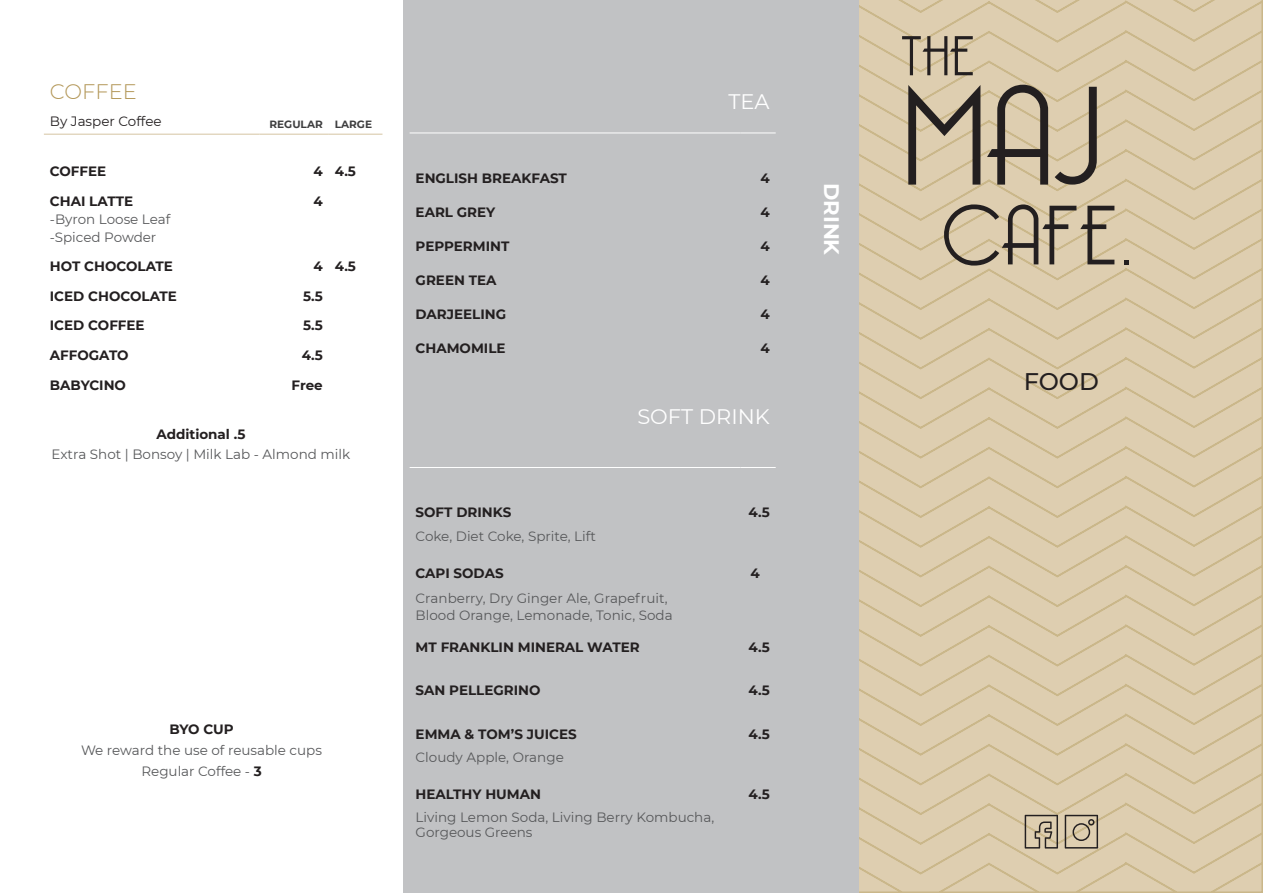
<style>
.page{position:relative;width:1263px;height:893px;background:#fff}
.page>*{position:absolute;margin:0;border:0;box-sizing:border-box;transform-origin:0 0}
.t1{font:500 24px "Montserrat";color:#231f20}
.t2{font:21px "Montserrat";color:#fff}
.t3{font:300 21px "Montserrat";color:#b39758}
.t4{font:700 21px "Montserrat";color:#fff}
.t5{font:700 13.5px "Montserrat";color:#231f20}
.t6{font:13.5px/18px "Montserrat";color:#57585a}
.t7{font:13.5px "Montserrat";color:#231f20}
.t8{font:700 10.5px "Montserrat";color:#3e3e3f}
.s1{font-weight:700;color:#231f20}
</style>
<div class="page">
<svg style="left:859px;top:0;width:404px;height:893px"></svg>
<div style="left:403px;top:0;width:456px;height:893px;background:#c1c2c4"></div>
<hr style="left:44px;top:134px;width:215px;height:1px;background:#d5c5a2">
<hr style="left:259px;top:134px;width:70px;height:1px;background:#d5c5a2">
<hr style="left:329px;top:134px;width:53px;height:1px;background:#d5c5a2">
<hr style="left:410px;top:133px;width:330px;height:1px;background:#fff">
<hr style="left:740px;top:133px;width:36px;height:1px;background:#fff">
<hr style="left:410px;top:467px;width:330px;height:1px;background:#fff">
<hr style="left:740px;top:467px;width:36px;height:1px;background:#fff">
<svg style="left:1065px;top:815px;width:33px;height:33px"></svg>
<svg style="left:1025px;top:815px;width:33px;height:33px"></svg>
<svg style="left:902px;top:36px;width:71px;height:39px"></svg>
<svg style="left:908px;top:85px;width:72px;height:100px"></svg>
<svg style="left:987px;top:85px;width:61px;height:100px"></svg>
<svg style="left:1055px;top:87px;width:42px;height:98px"></svg>
<svg style="left:944px;top:204px;width:170px;height:62px"></svg>
<svg style="left:1124px;top:260px;width:5px;height:4px"></svg>
<h2 class="t3" style="left:50px;top:77px;width:88px">COFFEE</h2>
<p class="t7" style="left:50px;top:112px;width:113px">By Jasper Coffee</p>
<p class="t8" style="left:270px;top:117px;width:104px">REGULAR LARGE</p>
<p class="t5" style="left:50px;top:162px;width:58px">COFFEE</p>
<p class="t5" style="left:313px;top:162px;width:44px">4 4.5</p>
<p class="t5" style="left:50px;top:191px;width:85px">CHAI LATTE</p>
<p class="t6" style="left:50px;top:210px;width:122px">-Byron Loose Leaf -Spiced Powder</p>
<p class="t5" style="left:313px;top:191px;width:11px">4</p>
<p class="t5" style="left:50px;top:257px;width:125px">HOT CHOCOLATE</p>
<p class="t5" style="left:313px;top:257px;width:44px">4 4.5</p>
<p class="t5" style="left:50px;top:286px;width:129px">ICED CHOCOLATE</p>
<p class="t5" style="left:303px;top:286px;width:21px">5.5</p>
<p class="t5" style="left:50px;top:316px;width:96px">ICED COFFEE</p>
<p class="t5" style="left:303px;top:316px;width:21px">5.5</p>
<p class="t5" style="left:50px;top:345px;width:80px">AFFOGATO</p>
<p class="t5" style="left:302px;top:345px;width:23px">4.5</p>
<p class="t5" style="left:50px;top:375px;width:78px">BABYCINO</p>
<p class="t5" style="left:292px;top:375px;width:33px">Free</p>
<p class="t5" style="left:156px;top:425px;width:90px">Additional .5</p>
<p class="t6" style="left:52px;top:445px;width:300px">Extra Shot | Bonsoy | Milk Lab - Almond milk</p>
<p class="t5" style="left:169px;top:720px;width:66px">BYO CUP</p>
<p class="t6" style="left:81px;top:739px;width:243px;line-height:21px;text-align:center">We reward the use of reusable cups<br>Regular Coffee - <span class="s1">3</span></p>
<h2 class="t2" style="left:728px;top:87px;width:43px">TEA</h2>
<p class="t5" style="left:416px;top:168px;width:153px">ENGLISH BREAKFAST</p>
<p class="t5" style="left:760px;top:168px;width:11px">4</p>
<p class="t5" style="left:416px;top:202px;width:81px">EARL GREY</p>
<p class="t5" style="left:760px;top:202px;width:11px">4</p>
<p class="t5" style="left:416px;top:236px;width:95px">PEPPERMINT</p>
<p class="t5" style="left:760px;top:236px;width:11px">4</p>
<p class="t5" style="left:416px;top:270px;width:82px">GREEN TEA</p>
<p class="t5" style="left:760px;top:270px;width:11px">4</p>
<p class="t5" style="left:416px;top:304px;width:92px">DARJEELING</p>
<p class="t5" style="left:760px;top:304px;width:11px">4</p>
<p class="t5" style="left:416px;top:339px;width:91px">CHAMOMILE</p>
<p class="t5" style="left:760px;top:339px;width:11px">4</p>
<p class="t5" style="left:416px;top:503px;width:97px">SOFT DRINKS</p>
<p class="t6" style="left:416px;top:527px;width:182px">Coke, Diet Coke, Sprite, Lift</p>
<h2 class="t2" style="left:637px;top:402px;width:134px">SOFT DRINK</h2>
<p class="t5" style="left:748px;top:503px;width:23px">4.5</p>
<p class="t5" style="left:416px;top:564px;width:90px">CAPI SODAS</p>
<p class="t6" style="left:416px;top:590px;width:259px;line-height:16.5px">Cranberry, Dry Ginger Ale, Grapefruit,<br>Blood Orange, Lemonade, Tonic, Soda</p>
<p class="t5" style="left:750px;top:564px;width:11px">4</p>
<p class="t5" style="left:416px;top:637px;width:226px">MT FRANKLIN MINERAL WATER</p>
<p class="t5" style="left:748px;top:637px;width:23px">4.5</p>
<p class="t5" style="left:416px;top:681px;width:126px">SAN PELLEGRINO</p>
<p class="t5" style="left:748px;top:681px;width:23px">4.5</p>
<p class="t5" style="left:416px;top:724px;width:163px">EMMA &amp; TOM’S JUICES</p>
<p class="t6" style="left:416px;top:748px;width:150px">Cloudy Apple, Orange</p>
<p class="t5" style="left:748px;top:724px;width:23px">4.5</p>
<p class="t5" style="left:416px;top:784px;width:127px">HEALTHY HUMAN</p>
<p class="t6" style="left:416px;top:809px;width:300px;line-height:15px">Living Lemon Soda, Living Berry Kombucha,<br>Gorgeous Greens</p>
<p class="t5" style="left:748px;top:784px;width:23px">4.5</p>
<h2 class="t4" style="left:847px;top:183px;width:74px;rotate:90deg">DRINK</h2>
<h1 class="t1" style="left:1024px;top:364px;width:77px">FOOD</h1>
</div>
